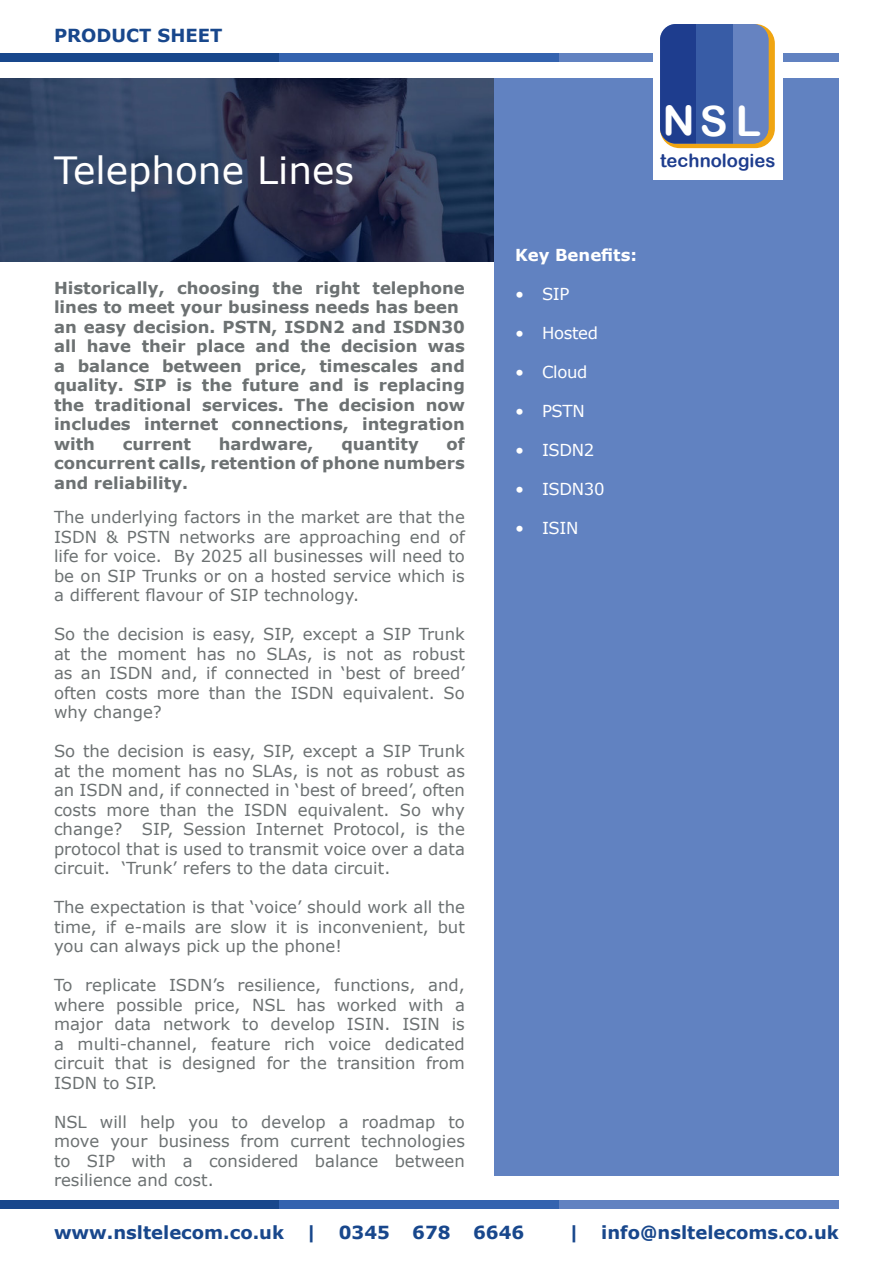
<style>
.page{position:relative;width:893px;height:1263px;background:#fff}
.page>*{position:absolute;margin:0;border:0;box-sizing:border-box;transform-origin:0 0}
.t1{font:41.7px "Arial Rounded MT Bold";color:#fff}
.t2{font:37.5px "Verdana";color:#fff}
.t3{font:18.45px "Arial Rounded MT Bold";color:#1e3d8e}
.t4{font:700 18px "Verdana";color:#18478c}
.t5{font:16.5px/19.5px "Verdana";color:#6c7172;text-align:justify}
.t6{font:700 16.5px/19.5px "Verdana";color:#6c7172;text-align:justify}
.t7{font:16.5px "Verdana";letter-spacing:-.02em;color:#fff}
.t8{font:700 16.5px "Verdana";color:#fff}
.s1{font-size:40.8px}
</style>
<div class="page">
<div style="left:0;top:54px;width:280px;height:8px;background:#18478c"></div>
<div style="left:280px;top:54px;width:279px;height:8px;background:#3463af"></div>
<div style="left:559px;top:54px;width:280px;height:8px;background:#6182c1"></div>
<img style="left:0;top:79px;width:494px;height:182px">
<div style="left:494px;top:79px;width:345px;height:1097px;background:#6182c1"></div>
<div style="left:0;top:1200px;width:280px;height:9px;background:#18478c"></div>
<div style="left:280px;top:1200px;width:279px;height:9px;background:#3463af"></div>
<div style="left:559px;top:1200px;width:280px;height:9px;background:#6182c1"></div>
<div style="left:653px;top:19px;width:129px;height:161px;background:#fff"></div>
<svg style="left:660px;top:24px;width:115px;height:124px"></svg>
<div style="left:660px;top:24px;width:36px;height:119px;background:#1e3d8e"></div>
<div style="left:696px;top:24px;width:37px;height:119px;background:#385ca6"></div>
<div style="left:733px;top:24px;width:35px;height:119px;background:#6683c1"></div>
<p class="t4" style="left:54px;top:24px;width:170px">PRODUCT SHEET</p>
<p class="t2" style="left:54px;top:147px;width:301px">Telephone Lines</p>
<p class="t1" style="left:662px;top:97px;width:100px"><span class="s1">N</span>SL</p>
<p class="t3" style="left:660px;top:150px;width:117px">technologies</p>
<p class="t8" style="left:515px;top:244px;width:124px">Key Benefits:</p>
<p class="t7" style="left:515px;top:283px;width:56px">• SIP</p>
<p class="t7" style="left:515px;top:322px;width:84px">• Hosted</p>
<p class="t7" style="left:515px;top:361px;width:74px">• Cloud</p>
<p class="t7" style="left:515px;top:400px;width:71px">• PSTN</p>
<p class="t7" style="left:515px;top:439px;width:81px">• ISDN2</p>
<p class="t7" style="left:515px;top:478px;width:91px">• ISDN30</p>
<p class="t7" style="left:515px;top:517px;width:65px">• ISIN</p>
<p class="t6" style="left:54px;top:278px;width:412px">Historically, choosing the right telephone lines to meet your business needs has been</p>
<p class="t6" style="left:54px;top:317px;width:412px">an easy decision. PSTN, ISDN2 and ISDN30 all have their place and the decision was a balance between price, timescales and quality. SIP is the future and is replacing the traditional services. The decision now includes internet connections, integration with</p>
<p class="t6" style="left:54px;top:434px;width:412px;text-indent:393px">of concurrent calls, retention of phone numbers and reliability.</p>
<p class="t5" style="left:54px;top:508px;width:412px">The underlying factors in the market are that the ISDN &amp; PSTN networks are approaching end of life for voice. By 2025 all businesses will need to be on SIP Trunks or on a hosted service which is a different flavour of SIP technology.</p>
<p class="t5" style="left:54px;top:625px;width:412px">So the decision is easy, SIP, except a SIP Trunk at the moment has no SLAs, is not as robust as an ISDN and, if connected in ‘best of breed’ often costs more than the ISDN equivalent. So why change?</p>
<p class="t5" style="left:54px;top:742px;width:412px">So the decision is easy, SIP, except a SIP Trunk at the moment has no SLAs, is not as robust as an ISDN and, if connected in ‘best of breed’, often costs more than the ISDN equivalent. So why change? SIP, Session Internet Protocol, is the protocol that is used to transmit voice over a data circuit. ‘Trunk’ refers to the data circuit.</p>
<p class="t5" style="left:54px;top:898px;width:412px">The expectation is that ‘voice’ should work all the time, if e-mails are slow it is inconvenient, but you can always pick up the phone!</p>
<p class="t5" style="left:54px;top:976px;width:412px">To replicate ISDN’s resilience, functions, and, where possible price, NSL has worked with a major data network to develop ISIN. ISIN is a multi-channel, feature rich voice dedicated circuit that is designed for the transition from ISDN to SIP.</p>
<p class="t5" style="left:54px;top:1112px;width:412px">NSL will help you to develop a roadmap to move your business from current technologies to SIP with a considered balance between resilience and cost.</p>
<p class="t4" style="left:54px;top:1220px;width:472px">www.nsltelecom.co.uk | 0345 678 6646</p>
<p class="t4" style="left:569px;top:1220px;width:271px">| info@nsltelecoms.co.uk</p>
<p class="t6" style="left:123px;top:434px;width:70px">current</p>
<p class="t6" style="left:219px;top:434px;width:96px">hardware,</p>
<p class="t6" style="left:341px;top:434px;width:79px">quantity</p>
</div>
